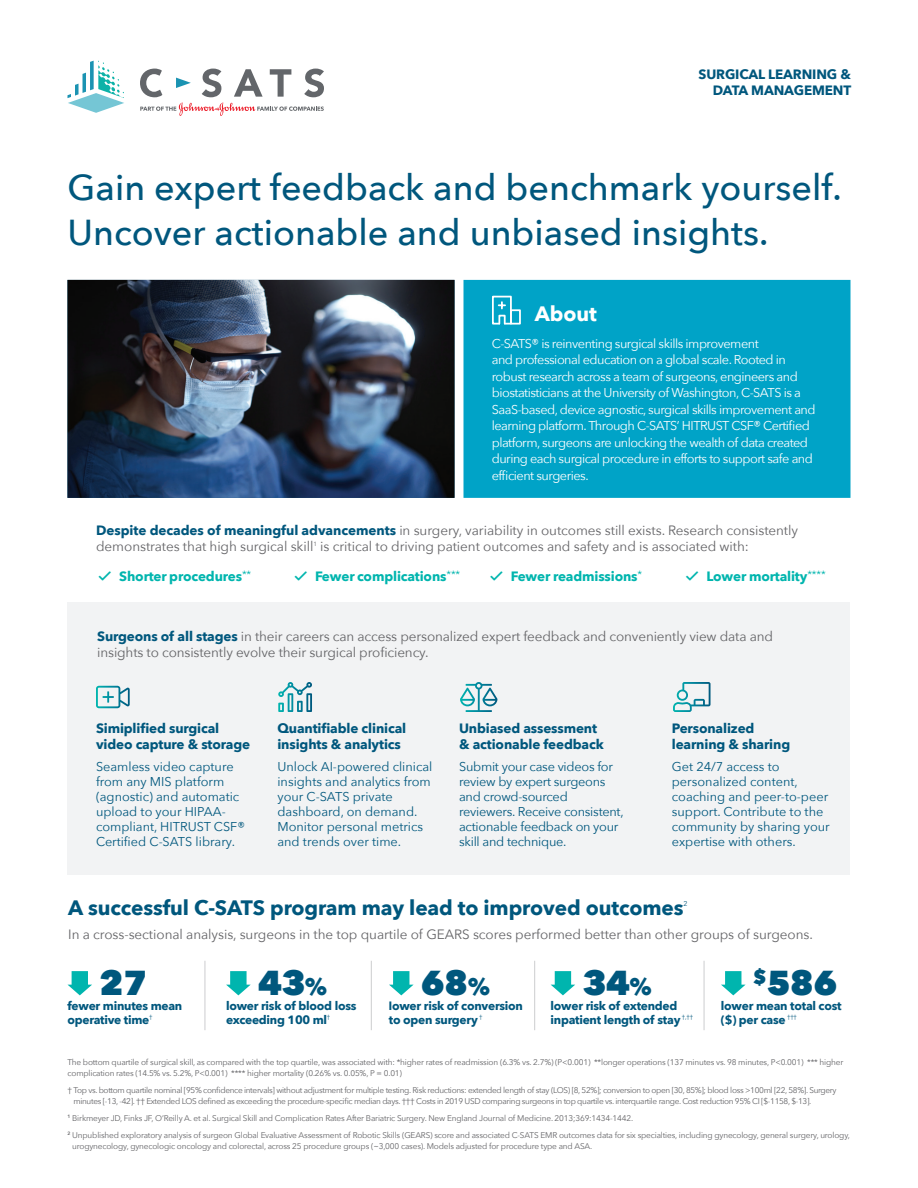
<style>
.page{position:relative;width:918px;height:1188px;background:#fff}
.page>*{position:absolute;margin:0;border:0;box-sizing:border-box;transform-origin:0 0}
.Page_1_Headline{font:500 36px/45px "Avenir Next";color:#00577d}
.t1{font:800 34.5px "Avenir Next";letter-spacing:-.02em;color:#00577d}
.t2{font:700 20.85px "Avenir Next";letter-spacing:-.005em;color:#00577d}
.Red_Subhead_Style{font:700 20.85px "Avenir Next";letter-spacing:-.005em;color:#fff}
.t3{font:13.5px/16.5px "Avenir Next";letter-spacing:-.005em;color:#636366}
.Challenges_Body_Copy{font:700 13.5px/16.5px "Avenir Next";letter-spacing:-.01em;color:#00577d}
.Challenges_Body_Copy-2{font:700 13.5px "Avenir Next";letter-spacing:-.01em;color:#00b5ae}
.Reg__Body_Copy{font:12.75px/16.5px "Avenir Next";letter-spacing:-.04em;color:#fff}
.Fatures{font:12.75px/15px "Avenir Next";color:#00577d}
.Fatures-2{font:12.75px/15px "Avenir Next";letter-spacing:-.02em;color:#00577d}
.t4{font:700 12px/14.4px "Avenir Next";letter-spacing:-.02em;color:#00577d}
.Legal{font:8.25px/10.5px "Avenir Next";letter-spacing:-.02em;color:#636366}
.Legal-2{font:8.25px/10.5px "Avenir Next";letter-spacing:-.04em;color:#636366}
.t5{font:7.05px "Avenir Next";color:#00577d}
.s1{font-weight:700;color:#00577d}
.s2{font-size:24px}
.s3{font-size:11.25px}
</style>
<div class="page">
<img style="left:68px;top:280px;width:386px;height:218px">
<div style="left:464px;top:280px;width:386px;height:218px;background:#00a3c7"></div>
<svg style="left:491px;top:295px;width:31px;height:30px"></svg>
<div style="left:68px;top:602px;width:782px;height:272px;background:#f2f3f4"></div>
<hr style="left:205px;top:961px;width:1px;height:69px;background:#cccdcf">
<hr style="left:371px;top:961px;width:1px;height:69px;background:#cccdcf">
<hr style="left:534px;top:961px;width:1px;height:69px;background:#cccdcf">
<hr style="left:704px;top:961px;width:1px;height:69px;background:#cccdcf">
<svg style="left:226px;top:971px;width:25px;height:24px"></svg>
<svg style="left:551px;top:971px;width:24px;height:24px"></svg>
<svg style="left:389px;top:971px;width:25px;height:24px"></svg>
<svg style="left:68px;top:971px;width:24px;height:24px"></svg>
<svg style="left:721px;top:971px;width:25px;height:24px"></svg>
<svg style="left:140px;top:103px;width:184px;height:13px"></svg>
<svg style="left:140px;top:69px;width:22px;height:28px"></svg>
<svg style="left:202px;top:69px;width:19px;height:28px"></svg>
<svg style="left:234px;top:69px;width:29px;height:28px"></svg>
<svg style="left:270px;top:69px;width:21px;height:28px"></svg>
<svg style="left:304px;top:69px;width:20px;height:28px"></svg>
<svg style="left:176px;top:78px;width:15px;height:10px"></svg>
<svg style="left:68px;top:61px;width:56px;height:52px"></svg>
<p class="Challenges_Body_Copy" style="left:699px;top:66px;width:154px;text-align:right">SURGICAL LEARNING &amp;<br>DATA MANAGEMENT</p>
<p class="Page_1_Headline" style="left:68px;top:164px;width:776px">Gain expert feedback and benchmark yourself.<br>Uncover actionable and unbiased insights.</p>
<p class="Red_Subhead_Style" style="left:535px;top:296px;width:64px">About</p>
<p class="Reg__Body_Copy" style="left:492px;top:334px;width:325px">C-SATS® is reinventing surgical skills improvement<br>and professional education on a global scale. Rooted in robust research across a team of surgeons, engineers and biostatisticians at the University of Washington, C-SATS is a SaaS-based, device agnostic, surgical skills improvement and learning platform. Through C-SATS’ HITRUST CSF® Certified platform, surgeons are unlocking the wealth of data created during each surgical procedure in efforts to support safe and efficient surgeries.</p>
<p class="t3" style="left:96px;top:521px;width:703px"><span class="s1">Despite decades of meaningful advancements</span> in surgery, variability in outcomes still exists. Research consistently demonstrates that high surgical skill<sup>1</sup> is critical to driving patient outcomes and safety and is associated with:</p>
<p class="Challenges_Body_Copy-2" style="left:119px;top:564px;width:133px">Shorter procedures<sup>**</sup></p>
<p class="Challenges_Body_Copy-2" style="left:315px;top:564px;width:147px">Fewer complications<sup>***</sup></p>
<p class="Challenges_Body_Copy-2" style="left:511px;top:564px;width:133px">Fewer readmissions<sup>*</sup></p>
<p class="Challenges_Body_Copy-2" style="left:706px;top:564px;width:121px">Lower mortality<sup>****</sup></p>
<p class="t3" style="left:97px;top:627px;width:677px"><span class="s1">Surgeons of all stages</span> in their careers can access personalized expert feedback and conveniently view data and insights to consistently evolve their surgical proficiency.</p>
<p class="Challenges_Body_Copy" style="left:96px;top:720px;width:156px">Simiplified surgical video capture &amp; storage</p>
<p class="Fatures" style="left:96px;top:759px;width:151px">Seamless video capture from any MIS platform (agnostic) and automatic upload to your HIPAA&shy;compliant, HITRUST CSF®<br>Certified C-SATS library.</p>
<p class="Challenges_Body_Copy" style="left:277px;top:720px;width:130px">Quantifiable clinical insights &amp; analytics</p>
<p class="Fatures" style="left:277px;top:759px;width:157px">Unlock AI-powered clinical insights and analytics from your C-SATS private dashboard, on demand.<br>Monitor personal metrics and trends over time.</p>
<p class="Challenges_Body_Copy" style="left:459px;top:720px;width:146px">Unbiased assessment &amp; actionable feedback</p>
<p class="Fatures-2" style="left:459px;top:759px;width:166px">Submit your case videos for review by expert surgeons and crowd-sourced reviewers. Receive consistent, actionable feedback on your skill and technique.</p>
<p class="Challenges_Body_Copy" style="left:672px;top:720px;width:120px">Personalized learning &amp; sharing</p>
<p class="Fatures" style="left:672px;top:759px;width:160px">Get 24/7 access to personalized content, coaching and peer-to-peer support. Contribute to the community by sharing your expertise with others.</p>
<p class="t2" style="left:68px;top:890px;width:617px">A successful C-SATS program may lead to improved outcomes</p>
<p class="t5" style="left:684px;top:897px;width:6px">2</p>
<p class="t3" style="left:68px;top:925px;width:746px">In a cross-sectional analysis, surgeons in the top quartile of GEARS scores performed better than other groups of surgeons.</p>
<p class="t1" style="left:258px;top:962px;width:71px">43<span class="s2">%</span></p>
<p class="t4" style="left:226px;top:998px;width:132px">lower risk of blood loss exceeding 100 ml<sup>†</sup></p>
<p class="t1" style="left:753px;top:962px;width:86px"><sup>$</sup>586</p>
<p class="t4" style="left:721px;top:998px;width:122px">lower mean total cost ($) per case <sup>†††</sup></p>
<p class="t1" style="left:99px;top:962px;width:49px">27</p>
<p class="t4" style="left:68px;top:998px;width:116px">fewer minutes mean operative time<sup>†</sup></p>
<p class="t1" style="left:421px;top:962px;width:71px">68<span class="s2">%</span></p>
<p class="t4" style="left:389px;top:998px;width:136px"><span class="s3">l</span>ower risk of conversion to open surgery <sup>†</sup></p>
<p class="t1" style="left:583px;top:962px;width:71px">34<span class="s2">%</span></p>
<p class="t4" style="left:551px;top:998px;width:144px">lower risk of extended inpatient length of stay <sup>†,††</sup></p>
<p class="Legal" style="left:68px;top:1057px;width:777px">The bottom quartile of surgical skill, as compared with the top quartile, was associated with: *higher rates of readmission (6.3% vs. 2.7%) (P&lt;0.001) **longer operations (137 minutes vs. 98 minutes, P&lt;0.001) *** higher complication rates (14.5% vs. 5.2%, P&lt;0.001) **** higher mortality (0.26% vs. 0.05%, P = 0.01)</p>
<p class="Legal-2" style="left:73px;top:1085px;width:765px;text-indent:-6px">† Top vs. bottom quartile nominal [95% confidence intervals] without adjustment for multiple testing. Risk reductions: extended length of stay (LOS) [8, 52%]; conversion to open [30, 85%]; blood loss &gt;100ml [22, 58%]. Surgery minutes [-13, -42]. †† Extended LOS defined as exceeding the procedure-specific median days. ††† Costs in 2019 USD comparing surgeons in top quartile vs. interquartile range. Cost reduction 95% CI [$-1158, $-13].</p>
<p class="Legal" style="left:68px;top:1112px;width:567px"><sup>1</sup> Birkmeyer JD, Finks JF, O’Reilly A. et al. Surgical Skill and Complication Rates After Bariatric Surgery. New England Journal of Medicine. 2013;369:1434-1442.</p>
<p class="Legal" style="left:72px;top:1130px;width:779px;text-indent:-5px"><sup>2</sup> Unpublished exploratory analysis of surgeon Global Evaluative Assessment of Robotic Skills (GEARS) score and associated C-SATS EMR outcomes data for six specialties, including gynecology, general surgery, urology, urogynecology, gynecologic oncology and colorectal, across 25 procedure groups (~3,000 cases). Models adjusted for procedure type and ASA.</p>
</div>
